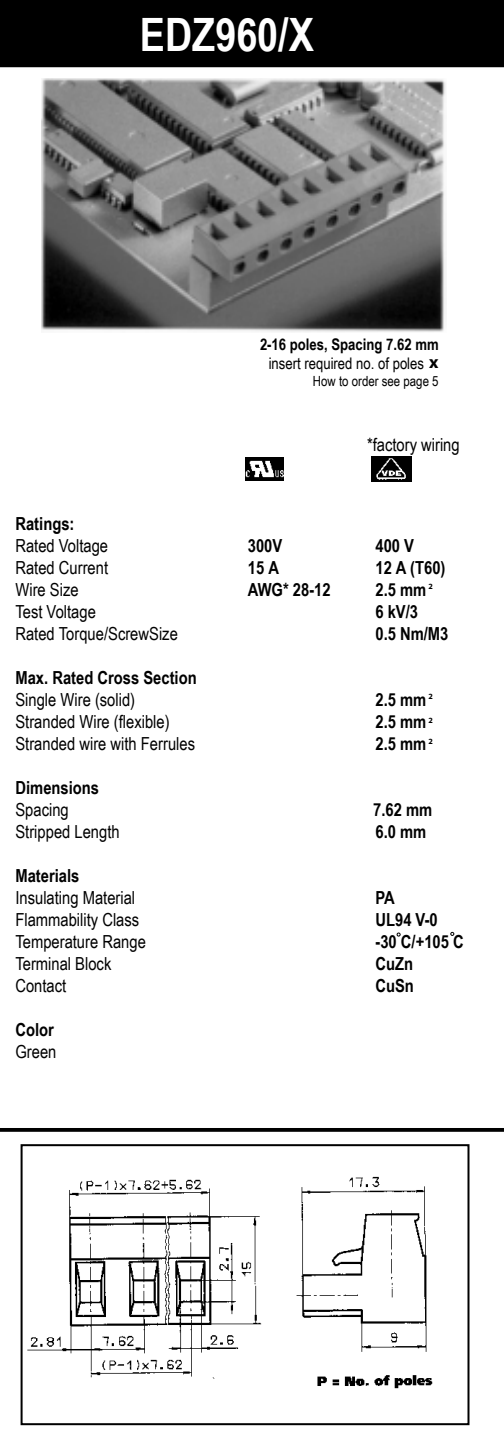
<style>
.page{position:relative;width:504px;height:1440px;background:#fff}
.page>*{position:absolute;margin:0;border:0;box-sizing:border-box;transform-origin:0 0}
.t1{font:700 46px "Arial Narrow";color:#fff}
.t2{font:18px "Arial Narrow";color:#000}
.t3{font:700 18px "Arial Narrow";color:#000}
.t4{font:700 18px "Myriad";color:#000}
.t5{font:16px "Arial Narrow";color:#000}
.t6{font:700 16px "Arial Narrow";color:#000}
.t7{font:14px "Arial Narrow";color:#000}
.t8{font:700 8px "Myriad";color:#000}
</style>
<div class="page">
<div style="left:21px;top:1144px;width:448px;height:281px;border:2px solid #000"></div>
<div style="left:0;top:0;width:504px;height:68px;background:#000"></div>
<img style="left:41px;top:78px;width:405px;height:254px">
<img style="left:23px;top:1174px;width:410px;height:220px">
<img style="left:245px;top:457px;width:38px;height:24px">
<img style="left:372px;top:457px;width:39px;height:24px">
<svg style="left:0;top:1128px;width:504px;height:4px;background:#0c0c0c"></svg>
<h1 class="t1" style="left:140px;top:0;width:176px">EDZ960/X</h1>
<p class="t6" style="left:260px;top:332px;width:180px">2-16 poles, Spacing 7.62 mm</p>
<p class="t5" style="left:269px;top:352px;width:157px">insert required no. of poles</p>
<p class="t7" style="left:313px;top:371px;width:127px">How to order see page 5</p>
<p class="t4" style="left:429px;top:353px;width:11px">x</p>
<p class="t2" style="left:367px;top:432px;width:94px">*factory wiring</p>
<p class="t3" style="left:15px;top:510px;width:61px">Ratings:</p>
<p class="t2" style="left:15px;top:533px;width:94px">Rated Voltage</p>
<p class="t3" style="left:248px;top:532px;width:36px">300V</p>
<p class="t3" style="left:375px;top:532px;width:40px">400 V</p>
<p class="t2" style="left:15px;top:555px;width:94px">Rated Current</p>
<p class="t3" style="left:248px;top:554px;width:33px">15 A</p>
<p class="t3" style="left:375px;top:554px;width:72px">12 A (T60)</p>
<p class="t2" style="left:15px;top:577px;width:65px">Wire Size</p>
<p class="t3" style="left:248px;top:576px;width:84px">AWG* 28-12</p>
<p class="t3" style="left:375px;top:576px;width:52px">2.5 mm</p>
<p class="t2" style="left:15px;top:599px;width:82px">Test Voltage</p>
<p class="t3" style="left:375px;top:598px;width:44px">6 kV/3</p>
<p class="t2" style="left:15px;top:621px;width:164px">Rated Torque/ScrewSize</p>
<p class="t3" style="left:375px;top:620px;width:75px">0.5 Nm/M3</p>
<p class="t3" style="left:15px;top:664px;width:183px">Max. Rated Cross Section</p>
<p class="t2" style="left:15px;top:687px;width:121px">Single Wire (solid)</p>
<p class="t3" style="left:375px;top:686px;width:52px">2.5 mm</p>
<p class="t2" style="left:15px;top:709px;width:156px">Stranded Wire (flexible)</p>
<p class="t3" style="left:375px;top:708px;width:52px">2.5 mm</p>
<p class="t2" style="left:15px;top:731px;width:181px">Stranded wire with Ferrules</p>
<p class="t3" style="left:375px;top:730px;width:52px">2.5 mm</p>
<p class="t3" style="left:15px;top:774px;width:85px">Dimensions</p>
<p class="t2" style="left:15px;top:797px;width:55px">Spacing</p>
<p class="t3" style="left:373px;top:796px;width:61px">7.62 mm</p>
<p class="t2" style="left:15px;top:819px;width:106px">Stripped Length</p>
<p class="t3" style="left:375px;top:818px;width:52px">6.0 mm</p>
<p class="t3" style="left:15px;top:862px;width:65px">Materials</p>
<p class="t2" style="left:15px;top:885px;width:121px">Insulating Material</p>
<p class="t3" style="left:375px;top:884px;width:21px">PA</p>
<p class="t2" style="left:15px;top:907px;width:125px">Flammability Class</p>
<p class="t3" style="left:375px;top:906px;width:64px">UL94 V-0</p>
<p class="t2" style="left:15px;top:929px;width:132px">Temperature Range</p>
<p class="t3" style="left:375px;top:928px;width:90px">-30 C/+105 C</p>
<p class="t2" style="left:15px;top:951px;width:97px">Terminal Block</p>
<p class="t3" style="left:375px;top:950px;width:39px">CuZn</p>
<p class="t2" style="left:15px;top:973px;width:52px">Contact</p>
<p class="t3" style="left:375px;top:972px;width:40px">CuSn</p>
<p class="t3" style="left:15px;top:1016px;width:40px">Color</p>
<p class="t2" style="left:15px;top:1039px;width:43px">Green</p>
<p class="t8" style="left:428px;top:583px;width:6px">2</p>
<p class="t8" style="left:428px;top:692px;width:6px">2</p>
<p class="t8" style="left:428px;top:716px;width:6px">2</p>
<p class="t8" style="left:428px;top:737px;width:6px">2</p>
</div>
